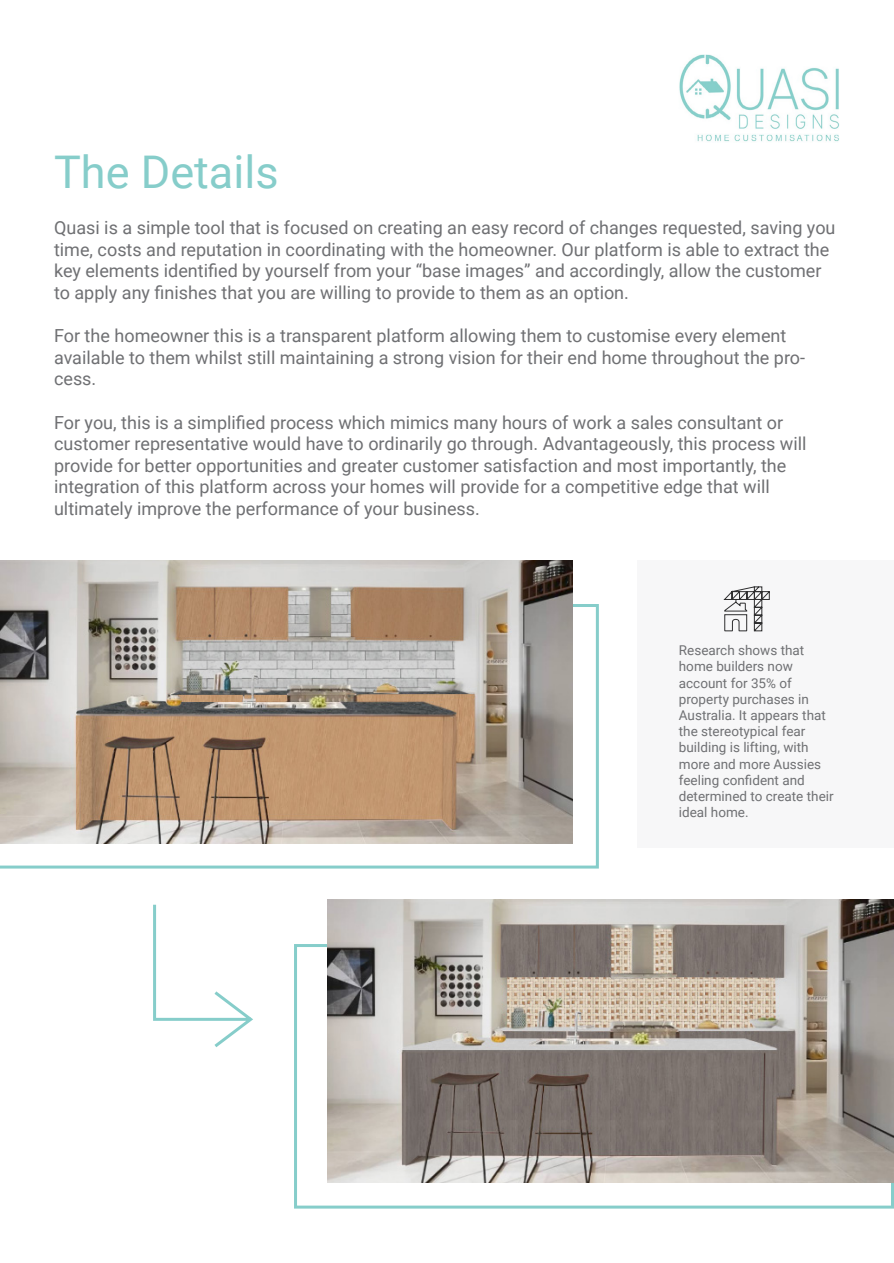
<style>
.page{position:relative;width:894px;height:1263px;background:#fff}
.page>*{position:absolute;margin:0;border:0;box-sizing:border-box;transform-origin:0 0}
.t1{font:45px "Roboto";color:#86cdca}
.t2{font:18px/21.6px "Roboto";color:#6f7073}
.t3{font:13.5px/16.2px "Roboto";color:#6f7073}
</style>
<div class="page">
<img style="left:679px;top:54px;width:160px;height:88px">
<svg style="left:0;top:604px;width:598px;height:264px"></svg>
<div style="left:294px;top:944px;width:599px;height:264px;border:3px solid #86cdca"></div>
<img style="left:0;top:560px;width:572px;height:283px">
<img style="left:327px;top:899px;width:566px;height:283px">
<svg style="left:153px;top:904px;width:100px;height:143px"></svg>
<div style="left:637px;top:560px;width:256px;height:288px;background:#f1f1f2"></div>
<svg style="left:723px;top:586px;width:47px;height:46px"></svg>
<h1 class="t1" style="left:54px;top:140px;width:226px">The Details</h1>
<p class="t2" style="left:54px;top:216px;width:782px">Quasi is a simple tool that is focused on creating an easy record of changes requested, saving you time, costs and reputation in coordinating with the homeowner. Our platform is able to extract the key elements identified by yourself from your “base images” and accordingly, allow the customer to apply any finishes that you are willing to provide to them as an option.</p>
<p class="t2" style="left:54px;top:324px;width:752px">For the homeowner this is a transparent platform allowing them to customise every element available to them whilst still maintaining a strong vision for their end home throughout the pro&shy;cess.</p>
<p class="t2" style="left:54px;top:411px;width:753px">For you, this is a simplified process which mimics many hours of work a sales consultant or customer representative would have to ordinarily go through. Advantageously, this process will provide for better opportunities and greater customer satisfaction and most importantly, the integration of this platform across your homes will provide for a competitive edge that will ultimately improve the performance of your business.</p>
<p class="t3" style="left:678px;top:642px;width:156px">Research shows that home builders now account for 35% of property purchases in<br>Australia. It appears that the stereotypical fear building is lifting, with more and more Aussies feeling confident and determined to create their ideal home.</p>
</div>
